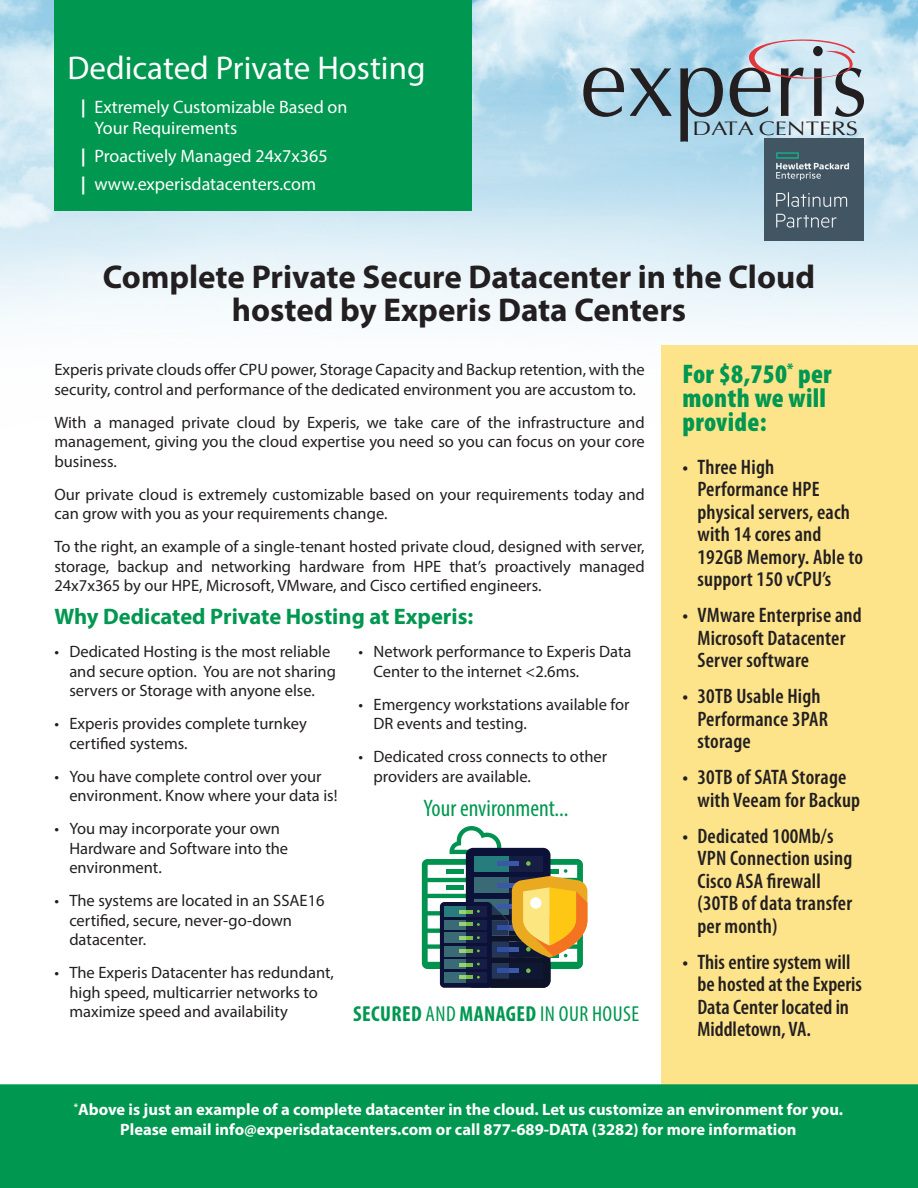
<style>
.page{position:relative;width:918px;height:1188px;background:#fff}
.page>*{position:absolute;margin:0;border:0;box-sizing:border-box;transform-origin:0 0}
.t1{font:700 33px/33px "Myriad Pro";color:#231f20;text-align:center}
.t2{font:33px "Myriad Pro";color:#fff}
.t3{font:900 condensed 27px/24px "Myriad Pro";letter-spacing:.01em;color:#009750}
.t4{font:condensed 24px "Myriad Pro";color:#009750}
.t5{font:700 22.5px "Myriad Pro";color:#009750}
.t6{font:700 condensed 21.75px "Myriad Pro";letter-spacing:.02em;color:#009750}
.t7{font:600 condensed 21px/22.5px "Myriad Pro";letter-spacing:.01em;color:#231f20}
.t8{font:19.5px "Optima";color:#231f20;scale:1.23 1}
.t9{font:18px/21px "Myriad Pro";color:#fff}
.t10{font:16.5px/19.5px "Myriad Pro";color:#231f20}
.t11{font:700 16.5px/19.8px "Myriad Pro";color:#fff;text-align:center}
.s1{font-weight:700}
.s2{font-weight:400}
</style>
<div class="page">
<img style="left:0;top:0;width:918px;height:346px">
<div style="left:661px;top:346px;width:257px;height:838px;background:#fde48a"></div>
<div style="left:54px;top:0;width:418px;height:210px;background:#009750"></div>
<svg style="left:422px;top:826px;width:165px;height:162px"></svg>
<div style="left:530px;top:897px;width:11px;height:12px;background:#fff;border-radius:50%"></div>
<img style="left:764px;top:138px;width:100px;height:102px">
<svg style="left:583px;top:68px;width:88px;height:49px;background:#829dab"></svg>
<svg style="left:680px;top:68px;width:43px;height:74px;background:#7895a4"></svg>
<svg style="left:730px;top:33px;width:134px;height:84px;background:#aab8c2"></svg>
<div style="left:0;top:1084px;width:918px;height:104px;background:#009750"></div>
<h1 class="t2" style="left:68px;top:47px;width:359px">Dedicated Private Hosting</h1>
<p class="t9" style="left:94px;top:96px;width:255px;text-indent:-14px"><span class="s1">|</span> Extremely Customizable Based on<br>Your Requirements</p>
<p class="t9" style="left:81px;top:142px;width:248px;line-height:27.8px"><span class="s1">|</span> Proactively Managed 24x7x365 <span class="s1">|</span> www.experisdatacenters.com</p>
<p class="t8" style="left:693px;top:117px;width:136px">DATA CENTERS</p>
<h1 class="t1" style="left:103px;top:260px;width:714px">Complete Private Secure Datacenter in the Cloud hosted by Experis Data Centers</h1>
<p class="t10" style="left:54px;top:360px;width:592px">Experis private clouds offer CPU power, Storage Capacity and Backup retention, with the security, control and performance of the dedicated environment you are accustom to.</p>
<p class="t10" style="left:54px;top:412px;width:592px;text-align:justify">With a managed private cloud by Experis, we take care of the infrastructure and management, giving you the cloud expertise you need so you can focus on your core business.</p>
<p class="t10" style="left:54px;top:484px;width:592px">Our private cloud is extremely customizable based on your requirements today and can grow with you as your requirements change.</p>
<p class="t10" style="left:54px;top:537px;width:592px;text-align:justify">To the right, an example of a single-tenant hosted private cloud, designed with server, storage, backup and networking hardware from HPE that’s proactively managed 24x7x365 by our HPE, Microsoft, VMware, and Cisco certified engineers.</p>
<h3 class="t5" style="left:54px;top:602px;width:420px">Why Dedicated Private Hosting at Experis:</h3>
<p class="t10" style="left:69px;top:642px;width:268px;text-indent:-15px">• Dedicated Hosting is the most reliable and secure option. You are not sharing servers or Storage with anyone else.</p>
<p class="t10" style="left:69px;top:714px;width:239px;text-indent:-15px">• Experis provides complete turnkey certified systems.</p>
<p class="t10" style="left:69px;top:766px;width:270px;text-indent:-15px">• You have complete control over your environment. Know where your data is!</p>
<p class="t10" style="left:69px;top:819px;width:220px;text-indent:-15px">• You may incorporate your own<br>Hardware and Software into the environment.</p>
<p class="t10" style="left:69px;top:891px;width:257px;text-indent:-15px">• The systems are located in an SSAE16 certified, secure, never-go-down datacenter.</p>
<p class="t10" style="left:69px;top:963px;width:266px;text-indent:-15px">• The Experis Datacenter has redundant, high speed, multicarrier networks to maximize speed and availability</p>
<p class="t10" style="left:374px;top:642px;width:260px;text-indent:-15px">• Network performance to Experis Data<br>Center to the internet &lt;2.6ms.</p>
<p class="t10" style="left:374px;top:694px;width:258px;text-indent:-15px">• Emergency workstations available for<br>DR events and testing.</p>
<p class="t10" style="left:374px;top:747px;width:235px;text-indent:-15px">• Dedicated cross connects to other providers are available.</p>
<h3 class="t4" style="left:424px;top:793px;width:146px">Your environment...</h3>
<h3 class="t6" style="left:353px;top:1000px;width:288px">SECURED <span class="s2">AND</span> MANAGED <span class="s2">IN OUR HOUSE</span></h3>
<h2 class="t3" style="left:682px;top:363px;width:151px">For $8,750<sup>*</sup> per month we will provide:</h2>
<p class="t7" style="left:697px;top:456px;width:167px;text-indent:-15px">• Three High<br>Performance HPE physical servers, each with 14 cores and<br>192GB Memory. Able to support 150 vCPU’s</p>
<p class="t7" style="left:697px;top:605px;width:166px;text-indent:-15px">• VMware Enterprise and<br>Microsoft Datacenter<br>Server software</p>
<p class="t7" style="left:697px;top:686px;width:132px;text-indent:-15px">• 30TB Usable High<br>Performance 3PAR storage</p>
<p class="t7" style="left:697px;top:767px;width:164px;text-indent:-15px">• 30TB of SATA Storage with Veeam for Backup</p>
<p class="t7" style="left:697px;top:825px;width:156px;text-indent:-15px">• Dedicated 100Mb/s<br>VPN Connection using<br>Cisco ASA firewall (30TB of data transfer per month)</p>
<p class="t7" style="left:697px;top:951px;width:166px;text-indent:-15px">• This entire system will be hosted at the Experis<br>Data Center located in<br>Middletown, VA.</p>
<p class="t11" style="left:74px;top:1099px;width:771px"><sup>*</sup>Above is just an example of a complete datacenter in the cloud. Let us customize an environment for you.<br>Please email info@experisdatacenters.com or call 877-689-DATA (3282) for more information</p>
</div>
